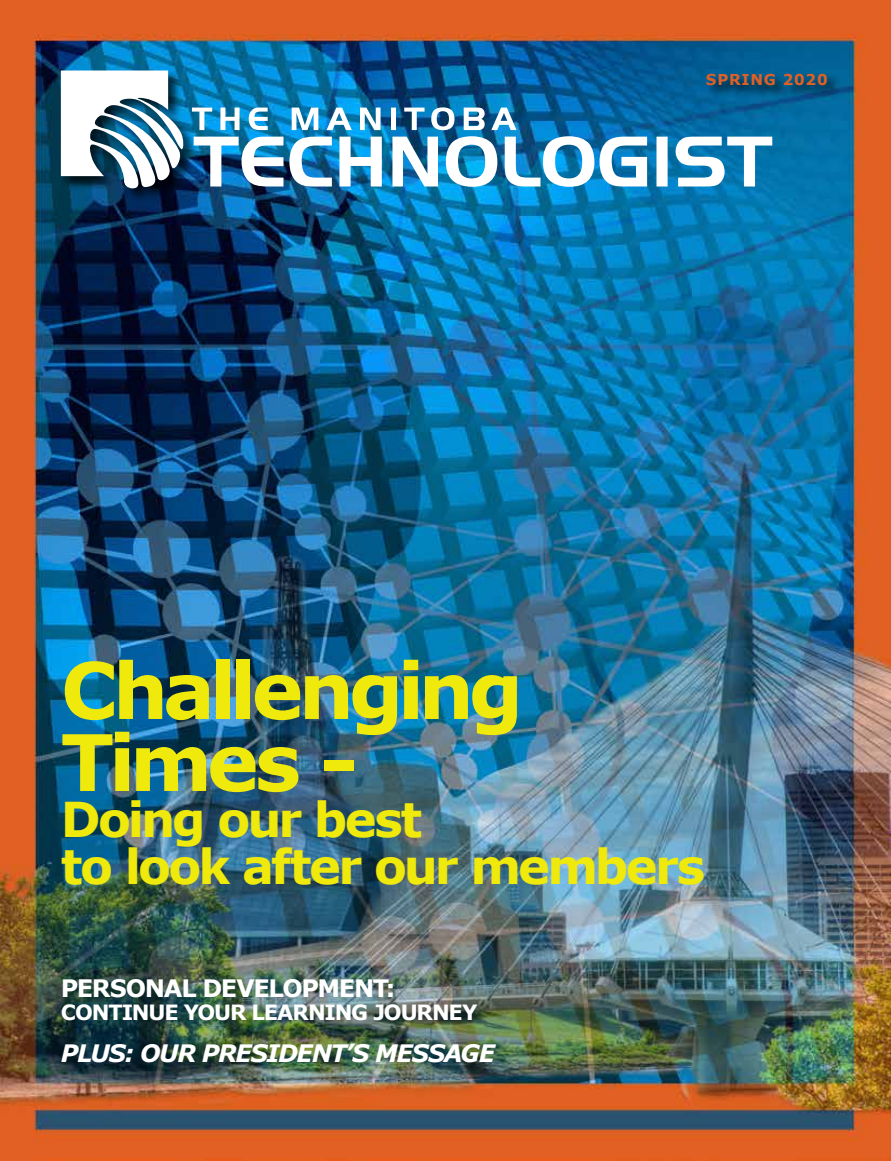
<style>
.page{position:relative;width:891px;height:1161px;background:#fff}
.page>*{position:absolute;margin:0;border:0;box-sizing:border-box;transform-origin:0 0}
.t1{font:700 78px/72px "Verdana";letter-spacing:-.07em;color:#f0e90c}
.t2{font:700 48px/46.5px "Verdana";letter-spacing:-.055em;color:#f0e90c}
.t3{font:italic 700 24px "Verdana";letter-spacing:-.055em;color:#fff}
.t4{font:700 24px "Verdana";letter-spacing:-.055em;color:#fff}
.t5{font:700 21px "Verdana";letter-spacing:-.055em;color:#fff}
.t6{font:700 15px "Verdana";letter-spacing:.05em;color:#de6026}
</style>
<div class="page">
<img style="left:1px;top:0;width:890px;height:1161px">
<div style="left:59px;top:69px;width:139px;height:134px;background:#000;opacity:.75"></div>
<svg style="left:61px;top:71px;width:123px;height:117px"></svg>
<img style="left:192px;top:107px;width:325px;height:23px">
<img style="left:194px;top:136px;width:578px;height:51px">
<div style="left:705px;top:72px;width:136px;height:27px;background:#000;opacity:.75"></div>
<p class="t6" style="left:706px;top:70px;width:123px">SPRING 2020</p>
<h1 class="t1" style="left:61px;top:655px;width:464px">Challenging<br>Times -</h1>
<p class="t2" style="left:61px;top:797px;width:646px">Doing our best<br>to look after our members</p>
<p class="t4" style="left:61px;top:973px;width:336px">PERSONAL DEVELOPMENT:</p>
<p class="t5" style="left:61px;top:998px;width:418px">CONTINUE YOUR LEARNING JOURNEY</p>
<p class="t3" style="left:61px;top:1037px;width:436px">PLUS: OUR PRESIDENT’S MESSAGE</p>
</div>
